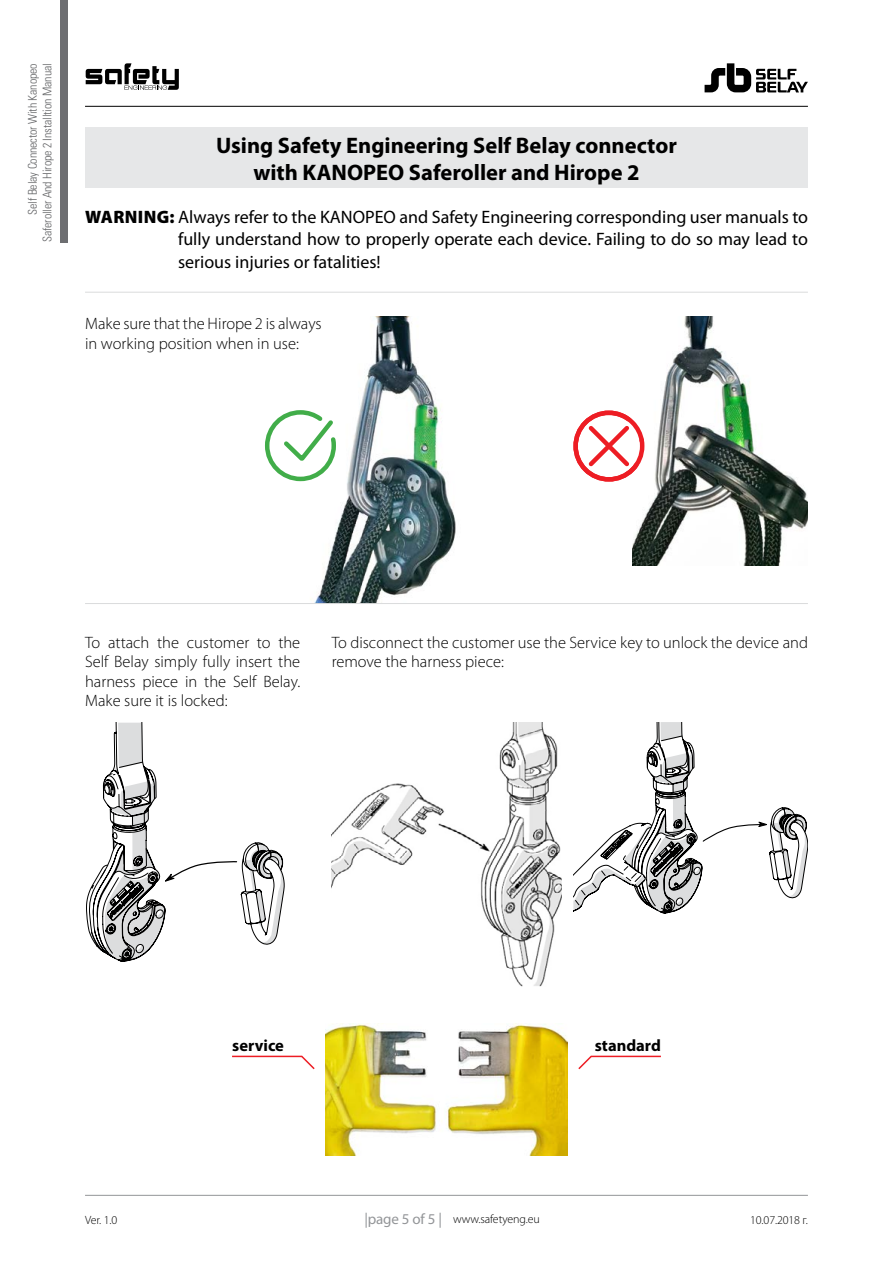
<style>
.page{position:relative;width:893px;height:1263px;background:#fff}
.page>*{position:absolute;margin:0;border:0;box-sizing:border-box;transform-origin:0 0}
.t1{font:700 22.5px/27px "Myriad Pro";color:#000;text-align:center}
.t2{font:18px/22.5px "Myriad Pro";color:#000;text-align:justify}
.t3{font:300 16.5px/19.5px "Myriad Pro";color:#000}
.t4{font:700 16.5px "Myriad Pro";color:#000}
.t5{font:300 12px/14.4px "SP Universus Cond";letter-spacing:-.01em;color:#636466;text-align:right}
.t6{font:300 12px "Myriad Pro";letter-spacing:-.01em;color:#000}
.s1{font-weight:900}
.s2{font-weight:400;font-size:15px;color:#939598}
</style>
<div class="page">
<hr style="left:85px;top:1195px;width:723px;height:1px;background:#939598">
<div style="left:60px;top:0;width:8px;height:242px;background:#6d6e71"></div>
<svg style="left:86px;top:63px;width:93px;height:27px"></svg>
<hr style="left:85px;top:106px;width:723px;height:1px;background:#000">
<svg style="left:705px;top:63px;width:103px;height:29px"></svg>
<div style="left:85px;top:128px;width:723px;height:60px;background:#e6e7e8"></div>
<img style="left:314px;top:317px;width:142px;height:286px">
<img style="left:632px;top:317px;width:176px;height:248px">
<svg style="left:265px;top:408px;width:73px;height:75px"></svg>
<svg style="left:232px;top:1055px;width:83px;height:15px"></svg>
<svg style="left:578px;top:1055px;width:83px;height:15px"></svg>
<svg style="left:573px;top:403px;width:74px;height:86px"></svg>
<hr style="left:85px;top:603px;width:723px;height:1px;background:#dadbdc">
<hr style="left:85px;top:292px;width:723px;height:1px;background:#dadbdc">
<img style="left:332px;top:722px;width:229px;height:265px">
<svg style="left:86px;top:722px;width:199px;height:240px"></svg>
<svg style="left:573px;top:722px;width:235px;height:192px"></svg>
<img style="left:326px;top:1023px;width:241px;height:132px">
<p class="t5" style="left:25px;top:242px;width:180px;rotate:-90deg">Self Belay Connector With Kanopeo<br>Saferoller And Hirope 2 Installtion Manual</p>
<h1 class="t1" style="left:216px;top:132px;width:462px">Using Safety Engineering Self Belay connector with KANOPEO Saferoller and Hirope 2</h1>
<p class="t2" style="left:178px;top:206px;width:632px;text-indent:-93px"><span class="s1">WARNING:</span> Always refer to the KANOPEO and Safety Engineering corresponding user manuals to fully understand how to properly operate each device. Failing to do so may lead to serious injuries or fatalities!</p>
<p class="t3" style="left:85px;top:314px;width:238px">Make sure that the Hirope 2 is always in working position when in use:</p>
<p class="t3" style="left:85px;top:632px;width:217px;text-align:justify">To attach the customer to the Self Belay simply fully insert the harness piece in the Self Belay.<br>Make sure it is locked:</p>
<p class="t3" style="left:332px;top:632px;width:478px">To disconnect the customer use the Service key to unlock the device and remove the harness piece:</p>
<p class="t4" style="left:232px;top:1036px;width:53px">service</p>
<p class="t4" style="left:595px;top:1036px;width:68px">standard</p>
<p class="t6" style="left:85px;top:1212px;width:34px">Ver. 1.0</p>
<p class="t6" style="left:364px;top:1212px;width:177px"><span class="s2">|page 5 of 5 |</span> www.safetyeng.eu</p>
<p class="t6" style="left:750px;top:1212px;width:59px">10.07.2018 г.</p>
</div>
